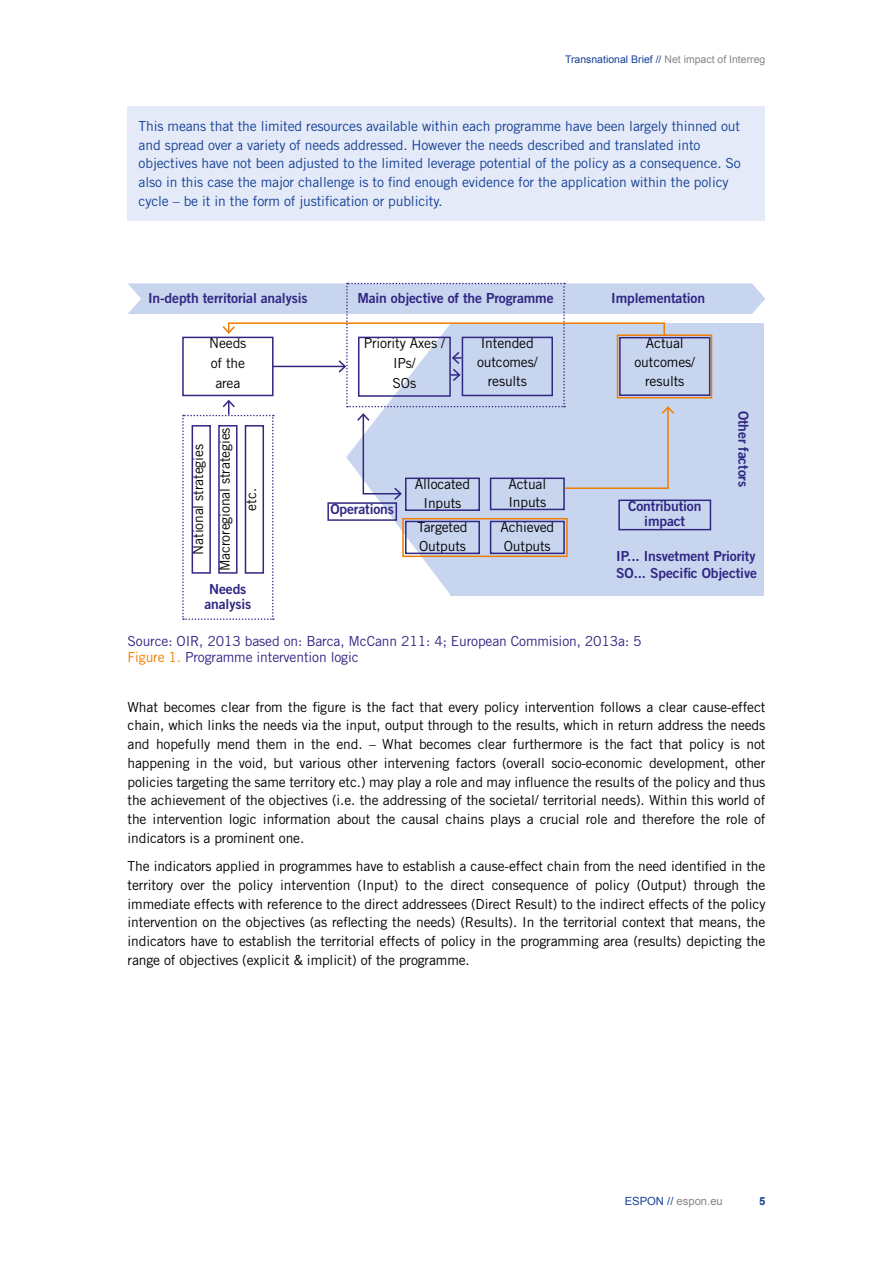
<style>
.page{position:relative;width:893px;height:1263px;background:#fff}
.page>*{position:absolute;margin:0;border:0;box-sizing:border-box;transform-origin:0 0}
.t1{font:13.8px/18.8px "Trade Gothic LT Std";letter-spacing:-.01em;color:#000;text-align:center}
.t2{font:13.8px/18.8px "Trade Gothic LT Std";letter-spacing:-.01em;color:#154194}
.t3{font:13.8px/15.3px "Trade Gothic LT Std Bd 2";letter-spacing:-.01em;color:#302783;text-align:center}
.t4{font:13.8px/16.4px "Trade Gothic LT Std";letter-spacing:-.01em;color:#302783}
.t5{font:11.25px "Arial";color:#878787}
.t6{font:700 11.25px "Arial";color:#154194}
.t7{font:10.5px "Arial";color:#154194}
.s1{color:#878787}
.s2{color:#ef7d00}
.s3{color:#154194}
</style>
<div class="page">
<div style="left:128px;top:106px;width:637px;height:115px;background:#e4eaf8"></div>
<svg style="left:128px;top:283px;width:637px;height:337px"></svg>
<p class="t7" style="left:565px;top:52px;width:202px">Transnational Brief // <span class="s1">Net impact of Interreg</span></p>
<p class="t2" style="left:139px;top:116px;width:604px">This means that the limited resources available within each programme have been largely thinned out and spread over a variety of needs addressed. However the needs described and translated into objectives have not been adjusted to the limited leverage potential of the policy as a consequence. So also in this case the major challenge is to find enough evidence for the application within the policy cycle – be it in the form of justification or publicity.</p>
<p class="t3" style="left:148px;top:291px;width:161px">In-depth territorial analysis</p>
<p class="t1" style="left:209px;top:333px;width:39px;line-height:19.8px">Needs of the area</p>
<p class="t1" style="left:185px;top:571px;width:145px;line-height:26.7px;rotate:-90deg">National strategies<br>Macroregional strategies</p>
<p class="t3" style="left:204px;top:581px;width:48px">Needs analysis</p>
<p class="t1" style="left:242px;top:510px;width:24px;rotate:-90deg">etc.</p>
<p class="t3" style="left:357px;top:291px;width:198px">Main objective of the Programme</p>
<p class="t3" style="left:611px;top:291px;width:95px">Implementation</p>
<p class="t1" style="left:364px;top:333px;width:83px;line-height:19.8px">Priority Axes /<br>IPs/<br>SOs</p>
<p class="t1" style="left:477px;top:334px;width:62px">Intended outcomes/ results</p>
<p class="t1" style="left:634px;top:334px;width:62px">Actual outcomes/ results</p>
<p class="t3" style="left:751px;top:411px;width:78px;rotate:90deg">Other factors</p>
<p class="t1" style="left:415px;top:475px;width:57px">Allocated<br>Inputs</p>
<p class="t1" style="left:508px;top:475px;width:39px;line-height:18.3px;text-align:left">Actual<br>Inputs</p>
<p class="t1" style="left:417px;top:518px;width:52px;text-align:left">Targeted<br>Outputs</p>
<p class="t1" style="left:500px;top:518px;width:55px;text-align:left">Achieved<br>Outputs</p>
<p class="t3" style="left:330px;top:501px;width:65px">Operations</p>
<p class="t3" style="left:628px;top:498px;width:75px">Contribution impact</p>
<p class="t3" style="left:616px;top:547px;width:142px;line-height:16.8px;text-align:left">IP... Insvetment Priority<br>SO... Specific Objective</p>
<p class="t4" style="left:128px;top:632px;width:516px">Source: OIR, 2013 based on: Barca, McCann 211: 4; European Commision, 2013a: 5<br><span class="s2">Figure 1.</span> Programme intervention logic</p>
<p class="t1" style="left:128px;top:697px;width:639px;text-align:justify">What becomes clear from the figure is the fact that every policy intervention follows a clear cause-effect chain, which links the needs via the input, output through to the results, which in return address the needs and hopefully mend them in the end. – What becomes clear furthermore is the fact that policy is not happening in the void, but various other intervening factors (overall socio-economic development, other policies targeting the same territory etc.) may play a role and may influence the results of the policy and thus the achievement of the objectives (i.e. the addressing of the societal/ territorial needs). Within this world of the intervention logic information about the causal chains plays a crucial role and therefore the role of indicators is a prominent one.</p>
<p class="t1" style="left:128px;top:856px;width:639px;text-align:justify">The indicators applied in programmes have to establish a cause-effect chain from the need identified in the territory over the policy intervention (Input) to the direct consequence of policy (Output) through the immediate effects with reference to the direct addressees (Direct Result) to the indirect effects of the policy intervention on the objectives (as reflecting the needs) (Results). In the territorial context that means, the indicators have to establish the territorial effects of policy in the programming area (results) depicting the range of objectives (explicit &amp; implicit) of the programme.</p>
<p class="t5" style="left:625px;top:1194px;width:100px"><span class="s3">ESPON //</span> espon.eu</p>
<p class="t6" style="left:759px;top:1194px;width:8px">5</p>
</div>
